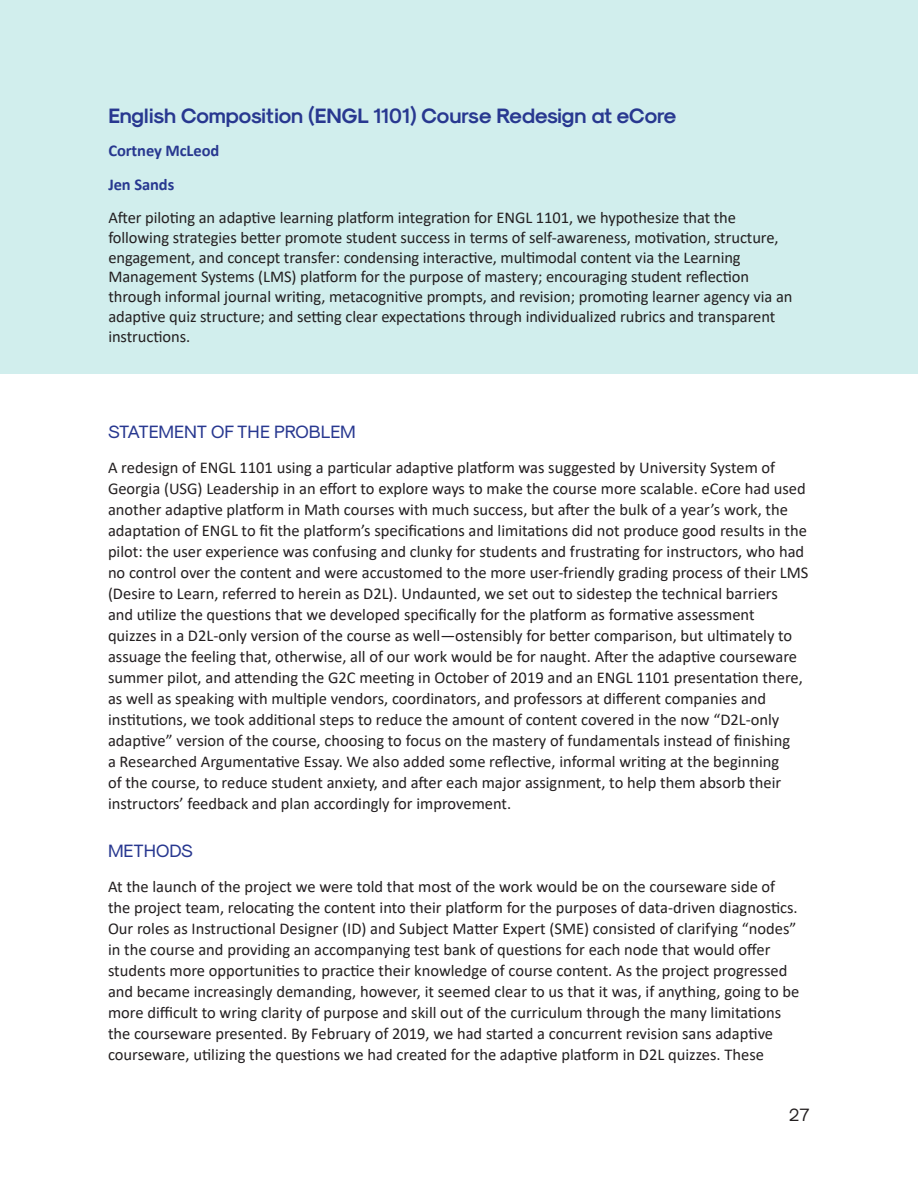
<style>
.page{position:relative;width:918px;height:1188px;background:#fff}
.page>*{position:absolute;margin:0;border:0;box-sizing:border-box;transform-origin:0 0}
.case_study_anthology{font:21px "Sk Modernist Bold";color:#283890}
.case_study_anthology-2{font:18px "Sk Modernist Regular";color:#283890}
.t1{font:18px "Sk Modernist Regular";color:#231f20}
.case_study_anthology-3{font:16.5px/21px "Calibri";color:#231f20}
.case_study_anthology-4{font:700 16.5px "Calibri";letter-spacing:-.005em;color:#283890}
</style>
<div class="page">
<div style="left:0;top:0;width:918px;height:374px;background:#d1eeed"></div>
<p class="case_study_anthology" style="left:108px;top:102px;width:569px">English Composition (ENGL 1101) Course Redesign at eCore</p>
<p class="case_study_anthology-4" style="left:108px;top:139px;width:113px">Cortney McLeod</p>
<p class="case_study_anthology-4" style="left:108px;top:173px;width:67px">Jen Sands</p>
<p class="case_study_anthology-3" style="left:108px;top:207px;width:686px;line-height:19.8px">After piloting an adaptive learning platform integration for ENGL 1101, we hypothesize that the following strategies better promote student success in terms of self-awareness, motivation, structure, engagement, and concept transfer: condensing interactive, multimodal content via the Learning Management Systems (LMS) platform for the purpose of mastery; encouraging student reflection through informal journal writing, metacognitive prompts, and revision; promoting learner agency via an adaptive quiz structure; and setting clear expectations through individualized rubrics and transparent instructions.</p>
<p class="case_study_anthology-2" style="left:108px;top:421px;width:249px">STATEMENT OF THE PROBLEM</p>
<p class="case_study_anthology-3" style="left:108px;top:456px;width:702px">A redesign of ENGL 1101 using a particular adaptive platform was suggested by University System of Georgia (USG) Leadership in an effort to explore ways to make the course more scalable. eCore had used another adaptive platform in Math courses with much success, but after the bulk of a year’s work, the adaptation of ENGL to fit the platform’s specifications and limitations did not produce good results in the pilot: the user experience was confusing and clunky for students and frustrating for instructors, who had no control over the content and were accustomed to the more user-friendly grading process of their LMS (Desire to Learn, referred to herein as D2L). Undaunted, we set out to sidestep the technical barriers<br>and utilize the questions that we developed specifically for the platform as formative assessment<br>quizzes in a D2L-only version of the course as well—ostensibly for better comparison, but ultimately to assuage the feeling that, otherwise, all of our work would be for naught. After the adaptive courseware summer pilot, and attending the G2C meeting in October of 2019 and an ENGL 1101 presentation there, as well as speaking with multiple vendors, coordinators, and professors at different companies and institutions, we took additional steps to reduce the amount of content covered in the now “D2L-only adaptive” version of the course, choosing to focus on the mastery of fundamentals instead of finishing<br>a Researched Argumentative Essay. We also added some reflective, informal writing at the beginning<br>of the course, to reduce student anxiety, and after each major assignment, to help them absorb their instructors’ feedback and plan accordingly for improvement.</p>
<p class="case_study_anthology-2" style="left:108px;top:840px;width:86px">METHODS</p>
<p class="case_study_anthology-3" style="left:108px;top:875px;width:693px">At the launch of the project we were told that most of the work would be on the courseware side of the project team, relocating the content into their platform for the purposes of data-driven diagnostics.<br>Our roles as Instructional Designer (ID) and Subject Matter Expert (SME) consisted of clarifying “nodes” in the course and providing an accompanying test bank of questions for each node that would offer students more opportunities to practice their knowledge of course content. As the project progressed and became increasingly demanding, however, it seemed clear to us that it was, if anything, going to be more difficult to wring clarity of purpose and skill out of the curriculum through the many limitations the courseware presented. By February of 2019, we had started a concurrent revision sans adaptive courseware, utilizing the questions we had created for the adaptive platform in D2L quizzes. These</p>
<p class="t1" style="left:789px;top:1104px;width:23px">27</p>
</div>
